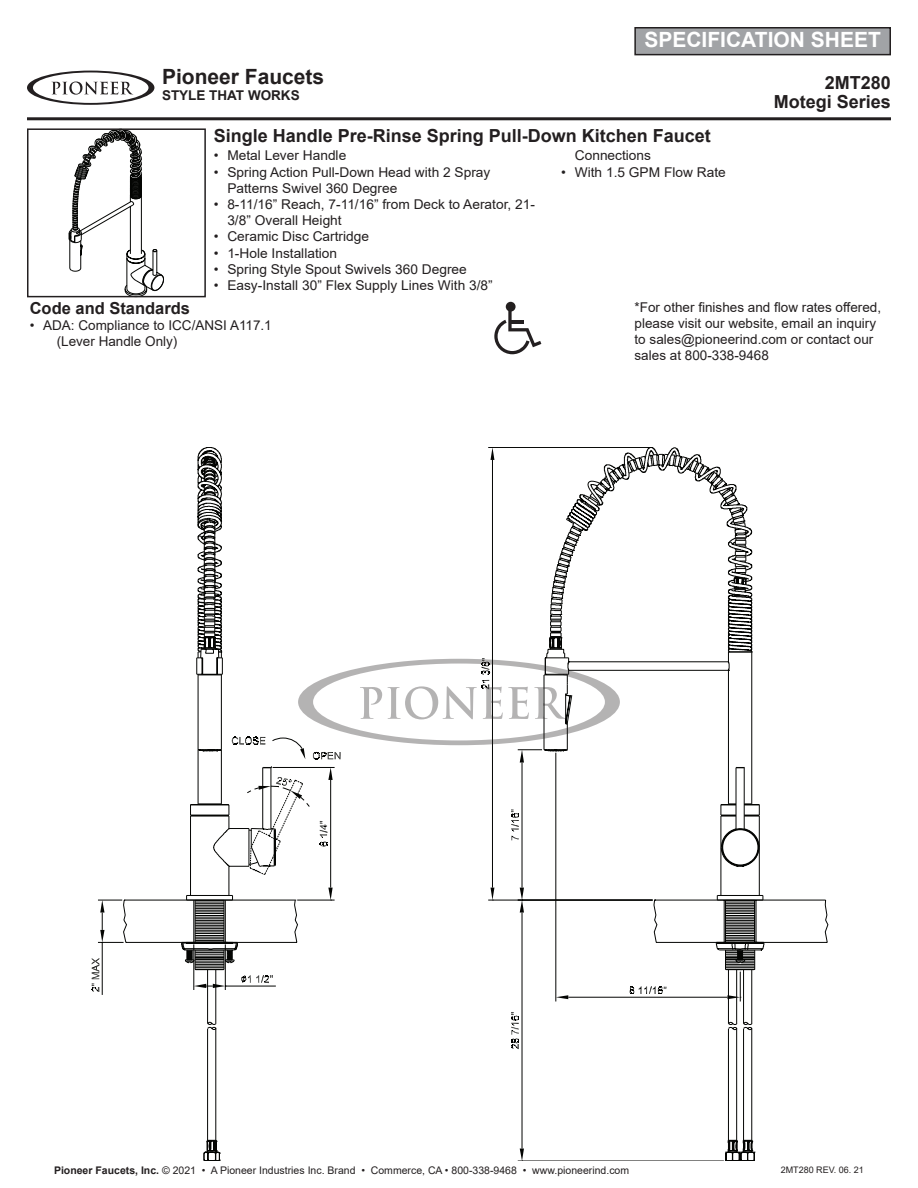
<style>
.page{position:relative;width:918px;height:1188px;background:#fff}
.page>*{position:absolute;margin:0;border:0;box-sizing:border-box;transform-origin:0 0}
.t1{font:700 21px "Arial";color:#fff}
.t2{font:700 21px "Arial";color:#231f20}
.t3{font:700 18px "Arial";color:#231f20}
.t4{font:700 16.5px "Arial";color:#231f20}
.t5{font:13.5px/16.2px "Arial";color:#231f20}
.t6{font:700 13.5px "Arial";color:#231f20}
.t7{font:10.5px "Arial";color:#231f20}
.t8{font:9px "Arial";color:#231f20}
.s1{font-weight:700}
</style>
<div class="page">
<svg style="left:100px;top:900px;width:5px;height:13px"></svg>
<svg style="left:92px;top:958px;width:8px;height:34px"></svg>
<svg style="left:100px;top:930px;width:5px;height:13px"></svg>
<svg style="left:765px;top:899px;width:64px;height:44px"></svg>
<hr style="left:27px;top:117px;width:864px;height:3px;background:#231f20">
<svg style="left:69px;top:131px;width:95px;height:163px"></svg>
<div style="left:27px;top:128px;width:179px;height:169px;border:2px solid #231f20"></div>
<div style="left:635px;top:28px;width:255px;height:27px;background:#a1a3a6"></div>
<div style="left:634px;top:27px;width:257px;height:28px;border:2px solid #231f20"></div>
<svg style="left:494px;top:311px;width:47px;height:43px"></svg>
<div style="left:506px;top:302px;width:10px;height:10px;background:#231f20;border-radius:50%"></div>
<svg style="left:27px;top:71px;width:127px;height:34px"></svg>
<svg style="left:181px;top:447px;width:584px;height:714px"></svg>
<h1 class="t2" style="left:162px;top:62px;width:164px">Pioneer Faucets</h1>
<p class="t6" style="left:162px;top:86px;width:139px">STYLE THAT WORKS</p>
<h1 class="t1" style="left:644px;top:25px;width:238px">SPECIFICATION SHEET</h1>
<h2 class="t3" style="left:825px;top:70px;width:68px">2MT280</h2>
<h2 class="t3" style="left:774px;top:89px;width:119px">Motegi Series</h2>
<h2 class="t3" style="left:214px;top:123px;width:499px">Single Handle Pre-Rinse Spring Pull-Down Kitchen Faucet</h2>
<p class="t5" style="left:214px;top:147px;width:134px">• Metal Lever Handle</p>
<p class="t5" style="left:227px;top:164px;width:265px;text-indent:-14px">• Spring Action Pull-Down Head with 2 Spray<br>Patterns Swivel 360 Degree</p>
<p class="t5" style="left:227px;top:196px;width:309px;text-indent:-14px">• 8-11/16” Reach, 7-11/16” from Deck to Aerator, 21-<br>3/8” Overall Height</p>
<p class="t5" style="left:214px;top:228px;width:157px">• Ceramic Disc Cartridge</p>
<p class="t5" style="left:214px;top:245px;width:125px">• 1-Hole Installation</p>
<p class="t5" style="left:214px;top:261px;width:255px">• Spring Style Spout Swivels 360 Degree</p>
<p class="t5" style="left:214px;top:277px;width:280px">• Easy-Install 30” Flex Supply Lines With 3/8”</p>
<p class="t4" style="left:30px;top:296px;width:162px">Code and Standards</p>
<p class="t5" style="left:57px;top:317px;width:217px;text-indent:-27px">• ADA: Compliance to ICC/ANSI A117.1 (Lever Handle Only)</p>
<p class="t5" style="left:575px;top:147px;width:78px">Connections</p>
<p class="t5" style="left:561px;top:164px;width:166px">• With 1.5 GPM Flow Rate</p>
<p class="t5" style="left:635px;top:299px;width:248px">*For other finishes and flow rates offered, please visit our website, email an inquiry to sales@pioneerind.com or contact our sales at 800-338-9468</p>
<p class="t7" style="left:54px;top:1163px;width:577px"><span class="s1">Pioneer Faucets, Inc.</span> © 2021 • A Pioneer Industries Inc. Brand • Commerce, CA • 800-338-9468 • www.pioneerind.com</p>
<p class="t8" style="left:781px;top:1164px;width:85px">2MT280 REV. 06. 21</p>
</div>
